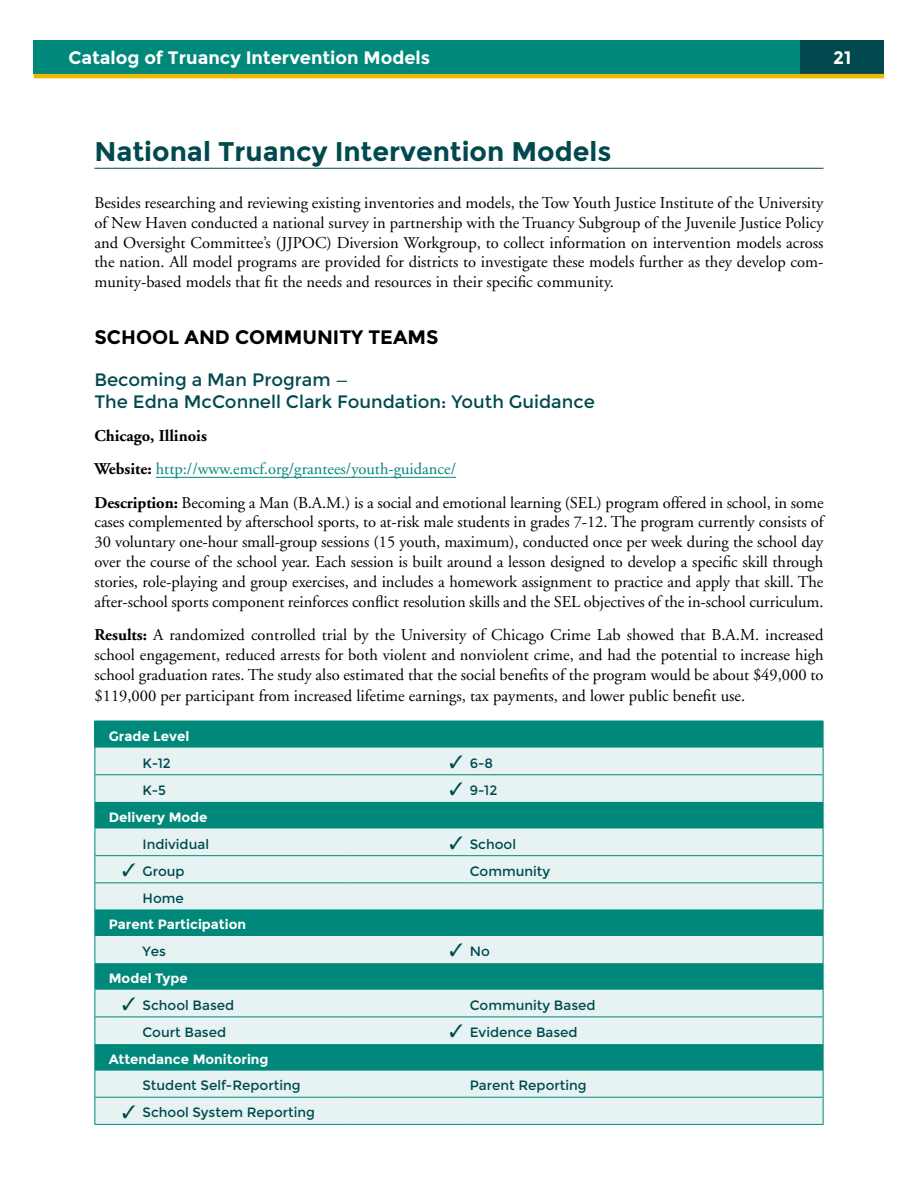
<style>
.page{position:relative;width:918px;height:1188px;background:#fff}
.page>*{position:absolute;margin:0;border:0;box-sizing:border-box;transform-origin:0 0}
.t1{font:700 27px "Montserrat";color:#00494f}
.new_H2{font:700 19.5px "Montserrat";color:#000}
.t2{font:18px/21.6px "Montserrat";color:#00494f}
.t3{font:700 18px "Montserrat";color:#fff}
.body{font:16.5px/19.8px "Adobe Garamond";color:#000;text-align:justify}
.body-2{font:16.5px "Adobe Garamond";color:#00887a}
.body-3{font:700 16.5px "Adobe Garamond";color:#000}
.List_Paragraph{font:13.5px "Montserrat";color:#00494f}
.List_Paragraph-2{font:700 13.5px "Montserrat";color:#fff}
.s1{font-weight:700;color:#000}
.s2{font-weight:700}
</style>
<div class="page">
<div style="left:34px;top:40px;width:850px;height:34px;background:#00887a"></div>
<div style="left:800px;top:40px;width:84px;height:35px;background:#00494f"></div>
<hr style="left:34px;top:74px;width:850px;height:4px;background:#edb800">
<hr style="left:94px;top:168px;width:730px;height:1px;background:#00494f">
<hr style="left:156px;top:477px;width:300px;height:1px;background:#00887a">
<div style="left:95px;top:721px;width:728px;height:27px;background:#00887a"></div>
<div style="left:95px;top:748px;width:728px;height:376px;background:#e6f3f2"></div>
<svg style="left:95px;top:802px;width:728px;height:269px;background:#88c7c1"></svg>
<svg style="left:94px;top:721px;width:1px;height:403px"></svg>
<hr style="left:94px;top:1124px;width:49px;height:1px;background:#00887a">
<hr style="left:143px;top:1124px;width:205px;height:1px;background:#00887a">
<hr style="left:348px;top:1124px;width:122px;height:1px;background:#00887a">
<svg style="left:823px;top:721px;width:1px;height:403px"></svg>
<hr style="left:470px;top:1124px;width:354px;height:1px;background:#00887a">
<hr style="left:95px;top:774px;width:48px;height:1px;background:#00887a">
<hr style="left:143px;top:774px;width:205px;height:1px;background:#00887a">
<hr style="left:348px;top:774px;width:122px;height:1px;background:#00887a">
<hr style="left:470px;top:774px;width:353px;height:1px;background:#00887a">
<hr style="left:95px;top:855px;width:48px;height:1px;background:#00887a">
<hr style="left:143px;top:855px;width:205px;height:1px;background:#00887a">
<hr style="left:348px;top:855px;width:122px;height:1px;background:#00887a">
<hr style="left:470px;top:855px;width:353px;height:1px;background:#00887a">
<hr style="left:95px;top:883px;width:48px;height:1px;background:#00887a">
<hr style="left:143px;top:883px;width:205px;height:1px;background:#00887a">
<hr style="left:348px;top:883px;width:122px;height:1px;background:#00887a">
<hr style="left:470px;top:883px;width:353px;height:1px;background:#00887a">
<hr style="left:95px;top:1017px;width:48px;height:1px;background:#00887a">
<hr style="left:143px;top:1017px;width:205px;height:1px;background:#00887a">
<hr style="left:348px;top:1017px;width:122px;height:1px;background:#00887a">
<hr style="left:470px;top:1017px;width:353px;height:1px;background:#00887a">
<hr style="left:95px;top:1097px;width:48px;height:1px;background:#00887a">
<hr style="left:143px;top:1097px;width:205px;height:1px;background:#00887a">
<hr style="left:348px;top:1097px;width:122px;height:1px;background:#00887a">
<hr style="left:470px;top:1097px;width:353px;height:1px;background:#00887a">
<svg style="left:450px;top:755px;width:12px;height:13px"></svg>
<svg style="left:450px;top:782px;width:12px;height:13px"></svg>
<svg style="left:450px;top:836px;width:12px;height:13px"></svg>
<svg style="left:123px;top:863px;width:12px;height:13px"></svg>
<svg style="left:450px;top:944px;width:12px;height:13px"></svg>
<svg style="left:123px;top:997px;width:12px;height:13px"></svg>
<svg style="left:450px;top:1024px;width:12px;height:13px"></svg>
<svg style="left:123px;top:1105px;width:12px;height:13px"></svg>
<p class="t3" style="left:68px;top:47px;width:363px">Catalog of Truancy Intervention Models</p>
<p class="t3" style="left:833px;top:47px;width:20px">21</p>
<h1 class="t1" style="left:94px;top:136px;width:518px">National Truancy Intervention Models</h1>
<p class="body" style="left:94px;top:193px;width:731px">Besides researching and reviewing existing inventories and models, the Tow Youth Justice Institute of the University of New Haven conducted a national survey in partnership with the Truancy Subgroup of the Juvenile Justice Policy and Oversight Committee’s (JJPOC) Diversion Workgroup, to collect information on intervention models across the nation. All model programs are provided for districts to investigate these models further as they develop com&shy;munity-based models that fit the needs and resources in their specific community.</p>
<p class="new_H2" style="left:94px;top:326px;width:346px">SCHOOL AND COMMUNITY TEAMS</p>
<h2 class="t2" style="left:94px;top:369px;width:502px">Becoming a Man Program —<br>The Edna McConnell Clark Foundation: Youth Guidance</h2>
<p class="body-3" style="left:94px;top:427px;width:114px">Chicago, Illinois</p>
<p class="body-2" style="left:94px;top:460px;width:363px"><span class="s1">Website:</span> http://www.emcf.org/grantees/youth-guidance/</p>
<p class="body" style="left:94px;top:493px;width:731px"><span class="s2">Description:</span> Becoming a Man (B.A.M.) is a social and emotional learning (SEL) program offered in school, in some cases complemented by afterschool sports, to at-risk male students in grades 7-12. The program currently consists of 30 voluntary one-hour small-group sessions (15 youth, maximum), conducted once per week during the school day over the course of the school year. Each session is built around a lesson designed to develop a specific skill through stories, role-playing and group exercises, and includes a homework assignment to practice and apply that skill. The after-school sports component reinforces conflict resolution skills and the SEL objectives of the in-school curriculum.</p>
<p class="body" style="left:94px;top:625px;width:731px"><span class="s2">Results:</span> A randomized controlled trial by the University of Chicago Crime Lab showed that B.A.M. increased school engagement, reduced arrests for both violent and nonviolent crime, and had the potential to increase high school graduation rates. The study also estimated that the social benefits of the program would be about $49,000 to</p>
<p class="body" style="left:94px;top:686px;width:652px">$119,000 per participant from increased lifetime earnings, tax payments, and lower public benefit use.</p>
<p class="List_Paragraph-2" style="left:109px;top:728px;width:82px">Grade Level</p>
<p class="List_Paragraph" style="left:143px;top:755px;width:30px">K-12</p>
<p class="List_Paragraph" style="left:470px;top:755px;width:25px">6-8</p>
<p class="List_Paragraph" style="left:143px;top:782px;width:25px">K-5</p>
<p class="List_Paragraph" style="left:470px;top:782px;width:29px">9-12</p>
<p class="List_Paragraph-2" style="left:109px;top:809px;width:100px">Delivery Mode</p>
<p class="List_Paragraph" style="left:143px;top:836px;width:68px">Individual</p>
<p class="List_Paragraph" style="left:470px;top:836px;width:48px">School</p>
<p class="List_Paragraph" style="left:143px;top:863px;width:44px">Group</p>
<p class="List_Paragraph" style="left:470px;top:863px;width:82px">Community</p>
<p class="List_Paragraph" style="left:143px;top:890px;width:43px">Home</p>
<p class="List_Paragraph-2" style="left:109px;top:916px;width:139px">Parent Participation</p>
<p class="List_Paragraph" style="left:143px;top:944px;width:25px">Yes</p>
<p class="List_Paragraph" style="left:470px;top:944px;width:22px">No</p>
<p class="List_Paragraph-2" style="left:109px;top:970px;width:81px">Model Type</p>
<p class="List_Paragraph" style="left:143px;top:997px;width:93px">School Based</p>
<p class="List_Paragraph" style="left:470px;top:997px;width:127px">Community Based</p>
<p class="List_Paragraph" style="left:143px;top:1024px;width:85px">Court Based</p>
<p class="List_Paragraph" style="left:470px;top:1024px;width:109px">Evidence Based</p>
<p class="List_Paragraph-2" style="left:109px;top:1051px;width:161px">Attendance Monitoring</p>
<p class="List_Paragraph" style="left:143px;top:1078px;width:160px">Student Self-Reporting</p>
<p class="List_Paragraph" style="left:470px;top:1078px;width:118px">Parent Reporting</p>
<p class="List_Paragraph" style="left:143px;top:1105px;width:174px">School System Reporting</p>
</div>
